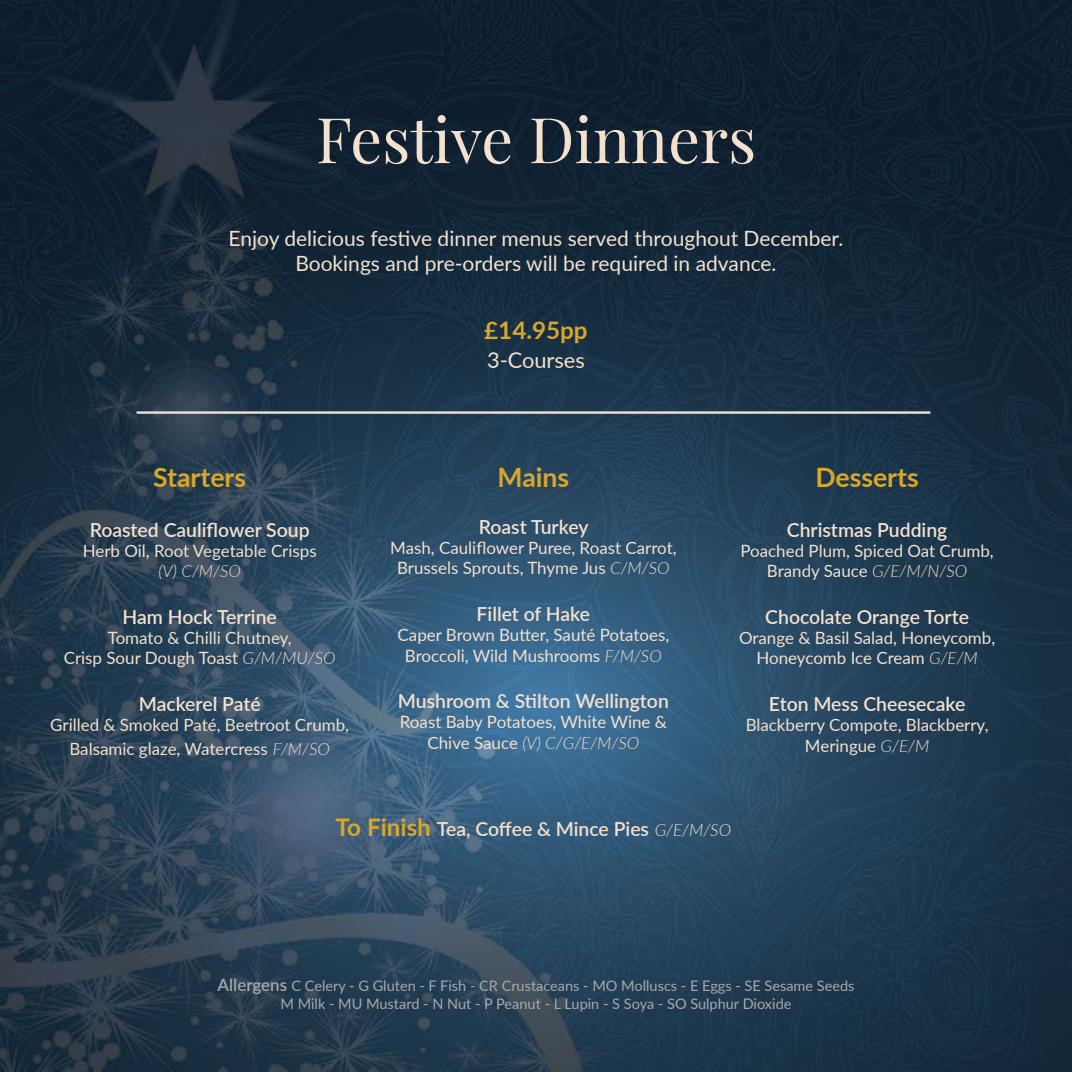
<style>
.page{position:relative;width:1072px;height:1072px;background:#fff}
.page>*{position:absolute;margin:0;border:0;box-sizing:border-box;transform-origin:0 0}
.t1{font:63px "Playfair Display";color:#f3e1ce}
.t2{font:700 26.6px "Lato";color:#d9a729}
.t3{font:700 24.15px "Lato";color:#d9a729}
.t4{font:21.88px "Lato";color:#f3e1ce}
.t5{font:21px/25.2px "Lato";color:#f3e1ce;text-align:center}
.t6{font:600 19.43px "Lato";color:#f3e1ce}
.t7{font:16.97px/20.3px "Lato";color:#f3e1ce;text-align:center}
.t8{font:italic 300 16.97px "Lato";color:#f3e1ce}
.t9{font:14.53px/17.5px "Lato";color:#a7a9ac;text-align:center}
.s1{font-weight:300;font-style:italic}
.s2{font-weight:700;font-size:24.15px;color:#d9a729}
.s3{font-weight:300;font-style:italic;font-size:16.97px}
.s4{font-weight:600;font-size:16.97px}
</style>
<div class="page">
<img style="left:0;top:0;width:1071px;height:1071px">
<hr style="left:137px;top:411px;width:793px;height:3px;background:#f3e1ce">
<h1 class="t1" style="left:316px;top:100px;width:442px">Festive Dinners</h1>
<p class="t5" style="left:228px;top:224px;width:616px">Enjoy delicious festive dinner menus served throughout December.<br>Bookings and pre-orders will be required in advance.</p>
<h3 class="t3" style="left:484px;top:312px;width:105px">£14.95pp</h3>
<p class="t4" style="left:487px;top:344px;width:99px">3-Courses</p>
<h2 class="t2" style="left:153px;top:458px;width:94px">Starters</h2>
<p class="t6" style="left:90px;top:515px;width:221px">Roasted Cauliflower Soup</p>
<p class="t7" style="left:83px;top:540px;width:235px">Herb Oil, Root Vegetable Crisps</p>
<p class="t8" style="left:158px;top:559px;width:84px">(V) C/M/SO</p>
<p class="t6" style="left:123px;top:602px;width:156px">Ham Hock Terrine</p>
<p class="t7" style="left:64px;top:627px;width:273px">Tomato &amp; Chilli Chutney,<br>Crisp Sour Dough Toast <span class="s1">G/M/MU/SO</span></p>
<p class="t6" style="left:139px;top:690px;width:123px">Mackerel Paté</p>
<p class="t7" style="left:50px;top:712px;width:300px;line-height:23.3px">Grilled &amp; Smoked Paté, Beetroot Crumb,<br>Balsamic glaze, Watercress <span class="s1">F/M/SO</span></p>
<h2 class="t2" style="left:497px;top:458px;width:73px">Mains</h2>
<p class="t6" style="left:479px;top:512px;width:111px">Roast Turkey</p>
<p class="t7" style="left:390px;top:537px;width:288px">Mash, Cauliflower Puree, Roast Carrot,<br>Brussels Sprouts, Thyme Jus <span class="s1">C/M/SO</span></p>
<p class="t6" style="left:476px;top:599px;width:115px">Fillet of Hake</p>
<p class="t7" style="left:397px;top:624px;width:273px">Caper Brown Butter, Sauté Potatoes,<br>Broccoli, Wild Mushrooms <span class="s1">F/M/SO</span></p>
<p class="t6" style="left:398px;top:687px;width:272px">Mushroom &amp; Stilton Wellington</p>
<p class="t7" style="left:400px;top:711px;width:268px">Roast Baby Potatoes, White Wine &amp;<br>Chive Sauce <span class="s1">(V) C/G/E/M/SO</span></p>
<h2 class="t2" style="left:815px;top:458px;width:105px">Desserts</h2>
<p class="t6" style="left:786px;top:515px;width:162px">Christmas Pudding</p>
<p class="t7" style="left:740px;top:540px;width:255px">Poached Plum, Spiced Oat Crumb,<br>Brandy Sauce <span class="s1">G/E/M/N/SO</span></p>
<p class="t6" style="left:765px;top:602px;width:205px">Chocolate Orange Torte</p>
<p class="t7" style="left:739px;top:627px;width:258px">Orange &amp; Basil Salad, Honeycomb,<br>Honeycomb Ice Cream <span class="s1">G/E/M</span></p>
<p class="t6" style="left:769px;top:690px;width:198px">Eton Mess Cheesecake</p>
<p class="t7" style="left:745px;top:714px;width:244px">Blackberry Compote, Blackberry,<br>Meringue <span class="s1">G/E/M</span></p>
<p class="t6" style="left:335px;top:815px;width:397px"><span class="s2">To Finish</span> Tea, Coffee &amp; Mince Pies <span class="s3">G/E/M/SO</span></p>
<p class="t9" style="left:217px;top:976px;width:638px"><span class="s4">Allergens</span> C Celery - G Gluten - F Fish - CR Crustaceans - MO Molluscs - E Eggs - SE Sesame Seeds<br>M Milk - MU Mustard - N Nut - P Peanut - L Lupin - S Soya - SO Sulphur Dioxide</p>
</div>
